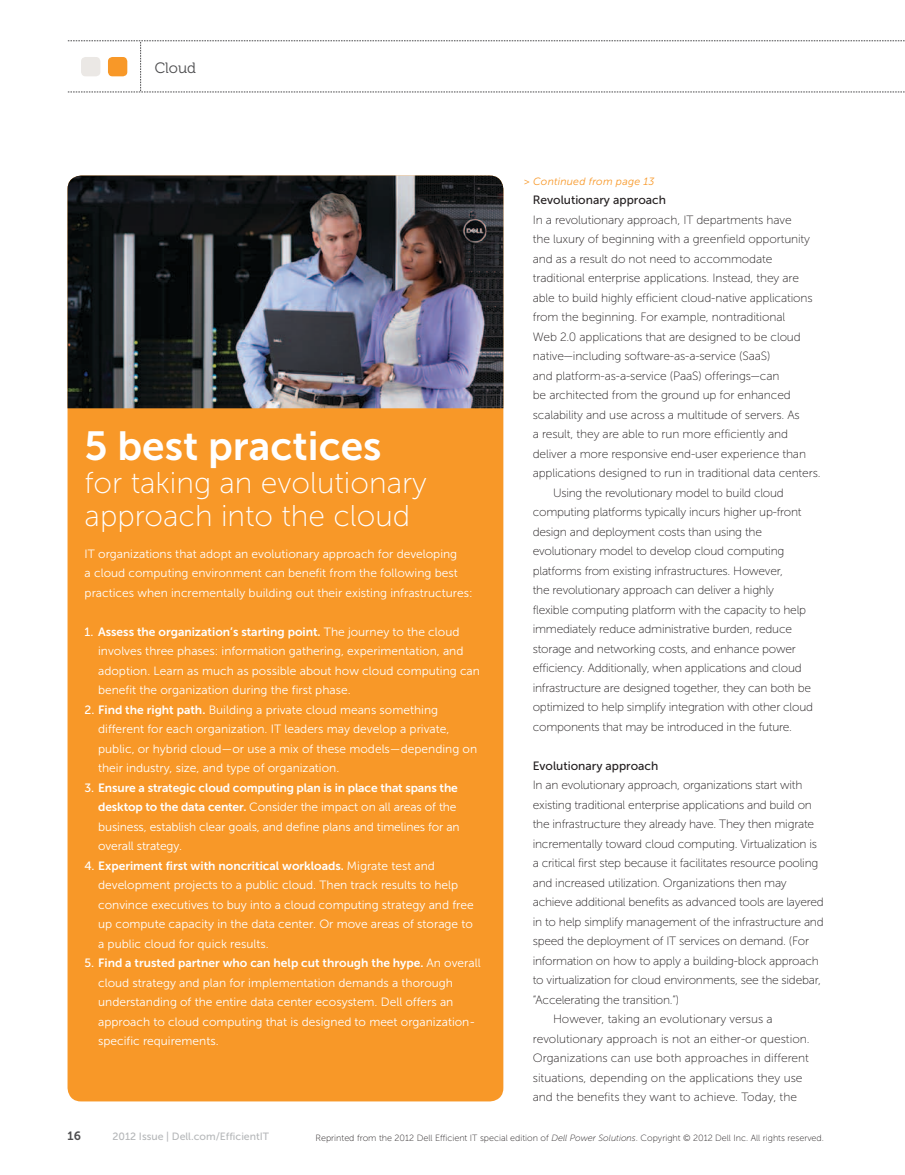
<style>
.page{position:relative;width:905px;height:1175px;background:#fff}
.page>*{position:absolute;margin:0;border:0;box-sizing:border-box;transform-origin:0 0}
.t1{font:40.5px "Museo Sans For Dell 700";color:#fff}
.t2{font:30px/33px "Museo Sans For Dell 100";color:#fff}
.t3{font:15px "Museo For Dell 300";color:#4d4d4f}
.t4{font:12px "Museo Sans For Dell 100";letter-spacing:-.02em;color:#231f20}
.t5{font:12px/19.5px "Museo Sans For Dell 300";color:#fff}
.t6{font:12px "Museo Sans For Dell 700";color:#fff}
.t7{font:12px "Museo Sans For Dell 100";color:#231f20}
.t8{font:12px "Museo Sans For Dell 500";color:#231f20}
.t9{font:12px "Museo Sans For Dell 700";color:#4d4d4f}
.t10{font:10.5px "Museo Sans For Dell 500";color:#b6b8ba}
.t11{font:italic 10.5px "Museo Sans For Dell 300";letter-spacing:.02em;color:#f89828}
.t12{font:9px "Museo Sans For Dell 100";color:#231f20}
.s1{font-family:"Museo Sans For Dell 500"}
.s2{font-family:"Museo Sans For Dell 300"}
.s3{font-family:"Museo Sans For Dell 700"}
.s4{font-style:italic}
</style>
<div class="page">
<svg style="left:68px;top:40px;width:836px;height:53px"></svg>
<div style="left:68px;top:176px;width:435px;height:925px;background:#f89828;border-radius:14px"></div>
<img style="left:68px;top:176px;width:435px;height:232px">
<p class="t3" style="left:155px;top:60px;width:43px">Cloud</p>
<h1 class="t1" style="left:85px;top:424px;width:298px">5 best practices</h1>
<h2 class="t2" style="left:85px;top:467px;width:344px">for taking an evolutionary approach into the cloud</h2>
<p class="t5" style="left:85px;top:544px;width:389px">IT organizations that adopt an evolutionary approach for developing<br>a cloud computing environment can benefit from the following best practices when incrementally building out their existing infrastructures:</p>
<p class="t6" style="left:85px;top:625px;width:376px"><span class="s1">1.</span> Assess the organization’s starting point. <span class="s2">The journey to the cloud</span></p>
<p class="t5" style="left:98px;top:641px;width:383px">involves three phases: information gathering, experimentation, and adoption. Learn as much as possible about how cloud computing can benefit the organization during the first phase.</p>
<p class="t5" style="left:98px;top:700px;width:380px;text-indent:-14px"><span class="s1">2.</span> <span class="s3">Find the right path.</span> Building a private cloud means something different for each organization. IT leaders may develop a private, public, or hybrid cloud—or use a mix of these models—depending on their industry, size, and type of organization.</p>
<p class="t6" style="left:85px;top:781px;width:375px"><span class="s1">3.</span> Ensure a strategic cloud computing plan is in place that spans the</p>
<p class="t5" style="left:98px;top:797px;width:363px"><span class="s3">desktop to the data center.</span> Consider the impact on all areas of the business, establish clear goals, and define plans and timelines for an overall strategy.</p>
<p class="t6" style="left:85px;top:859px;width:352px"><span class="s1">4.</span> Experiment first with noncritical workloads. <span class="s2">Migrate test and</span></p>
<p class="t5" style="left:98px;top:875px;width:377px">development projects to a public cloud. Then track results to help convince executives to buy into a cloud computing strategy and free up compute capacity in the data center. Or move areas of storage to a public cloud for quick results.</p>
<p class="t6" style="left:85px;top:956px;width:397px"><span class="s1">5.</span> Find a trusted partner who can help cut through the hype. <span class="s2">An overall</span></p>
<p class="t5" style="left:98px;top:973px;width:378px">cloud strategy and plan for implementation demands a thorough understanding of the entire data center ecosystem. Dell offers an approach to cloud computing that is designed to meet organization&shy;specific requirements.</p>
<p class="t11" style="left:524px;top:175px;width:132px">&gt; Continued from page 13</p>
<p class="t8" style="left:532px;top:193px;width:135px">Revolutionary approach</p>
<p class="t4" style="left:532px;top:213px;width:260px">In a revolutionary approach, IT departments have</p>
<p class="t4" style="left:532px;top:233px;width:279px">the luxury of beginning with a greenfield opportunity</p>
<p class="t4" style="left:532px;top:252px;width:241px">and as a result do not need to accommodate</p>
<p class="t4" style="left:532px;top:272px;width:268px">traditional enterprise applications. Instead, they are</p>
<p class="t4" style="left:532px;top:291px;width:281px">able to build highly efficient cloud-native applications</p>
<p class="t4" style="left:532px;top:311px;width:254px">from the beginning. For example, nontraditional</p>
<p class="t4" style="left:532px;top:330px;width:269px">Web 2.0 applications that are designed to be cloud</p>
<p class="t4" style="left:532px;top:350px;width:239px">native—including software-as-a-service (SaaS)</p>
<p class="t4" style="left:532px;top:369px;width:248px">and platform-as-a-service (PaaS) offerings—can</p>
<p class="t4" style="left:532px;top:389px;width:259px">be architected from the ground up for enhanced</p>
<p class="t4" style="left:532px;top:408px;width:268px">scalability and use across a multitude of servers. As</p>
<p class="t4" style="left:532px;top:428px;width:257px">a result, they are able to run more efficiently and</p>
<p class="t4" style="left:532px;top:447px;width:275px">deliver a more responsive end-user experience than</p>
<p class="t4" style="left:532px;top:467px;width:289px">applications designed to run in traditional data centers.</p>
<p class="t4" style="left:553px;top:486px;width:232px">Using the revolutionary model to build cloud</p>
<p class="t4" style="left:532px;top:506px;width:270px">computing platforms typically incurs higher up-front</p>
<p class="t4" style="left:532px;top:525px;width:231px">design and deployment costs than using the</p>
<p class="t4" style="left:532px;top:545px;width:253px">evolutionary model to develop cloud computing</p>
<p class="t4" style="left:532px;top:564px;width:252px">platforms from existing infrastructures. However,</p>
<p class="t4" style="left:532px;top:584px;width:243px">the revolutionary approach can deliver a highly</p>
<p class="t4" style="left:532px;top:603px;width:275px">flexible computing platform with the capacity to help</p>
<p class="t4" style="left:532px;top:623px;width:261px">immediately reduce administrative burden, reduce</p>
<p class="t4" style="left:532px;top:642px;width:265px">storage and networking costs, and enhance power</p>
<p class="t4" style="left:532px;top:662px;width:270px">efficiency. Additionally, when applications and cloud</p>
<p class="t4" style="left:532px;top:681px;width:280px">infrastructure are designed together, they can both be</p>
<p class="t4" style="left:532px;top:701px;width:282px">optimized to help simplify integration with other cloud</p>
<p class="t4" style="left:532px;top:720px;width:261px">components that may be introduced in the future.</p>
<p class="t8" style="left:532px;top:759px;width:127px">Evolutionary approach</p>
<p class="t4" style="left:532px;top:779px;width:271px">In an evolutionary approach, organizations start with</p>
<p class="t4" style="left:532px;top:798px;width:281px">existing traditional enterprise applications and build on</p>
<p class="t4" style="left:532px;top:818px;width:283px">the infrastructure they already have. They then migrate</p>
<p class="t4" style="left:532px;top:837px;width:286px">incrementally toward cloud computing. Virtualization is</p>
<p class="t4" style="left:532px;top:857px;width:287px">a critical first step because it facilitates resource pooling</p>
<p class="t4" style="left:532px;top:876px;width:255px">and increased utilization. Organizations then may</p>
<p class="t4" style="left:532px;top:896px;width:292px">achieve additional benefits as advanced tools are layered</p>
<p class="t4" style="left:532px;top:915px;width:292px">in to help simplify management of the infrastructure and</p>
<p class="t4" style="left:532px;top:935px;width:278px">speed the deployment of IT services on demand. (For</p>
<p class="t4" style="left:532px;top:954px;width:287px">information on how to apply a building-block approach</p>
<p class="t4" style="left:532px;top:974px;width:290px">to virtualization for cloud environments, see the sidebar,</p>
<p class="t4" style="left:532px;top:993px;width:148px">“Accelerating the transition.”)</p>
<p class="t7" style="left:553px;top:1013px;width:221px">However, taking an evolutionary versus a</p>
<p class="t7" style="left:532px;top:1032px;width:278px">revolutionary approach is not an either-or question.</p>
<p class="t7" style="left:532px;top:1052px;width:278px">Organizations can use both approaches in different</p>
<p class="t7" style="left:532px;top:1071px;width:271px">situations, depending on the applications they use</p>
<p class="t7" style="left:532px;top:1091px;width:266px">and the benefits they want to achieve. Today, the</p>
<p class="t9" style="left:68px;top:1129px;width:15px">16</p>
<p class="t10" style="left:112px;top:1131px;width:158px">2012 Issue | Dell.com/EfficientIT</p>
<p class="t12" style="left:315px;top:1132px;width:510px">Reprinted from the 2012 Dell Efficient IT special edition of <span class="s4">Dell Power Solutions</span>. Copyright © 2012 Dell Inc. All rights reserved.</p>
</div>
